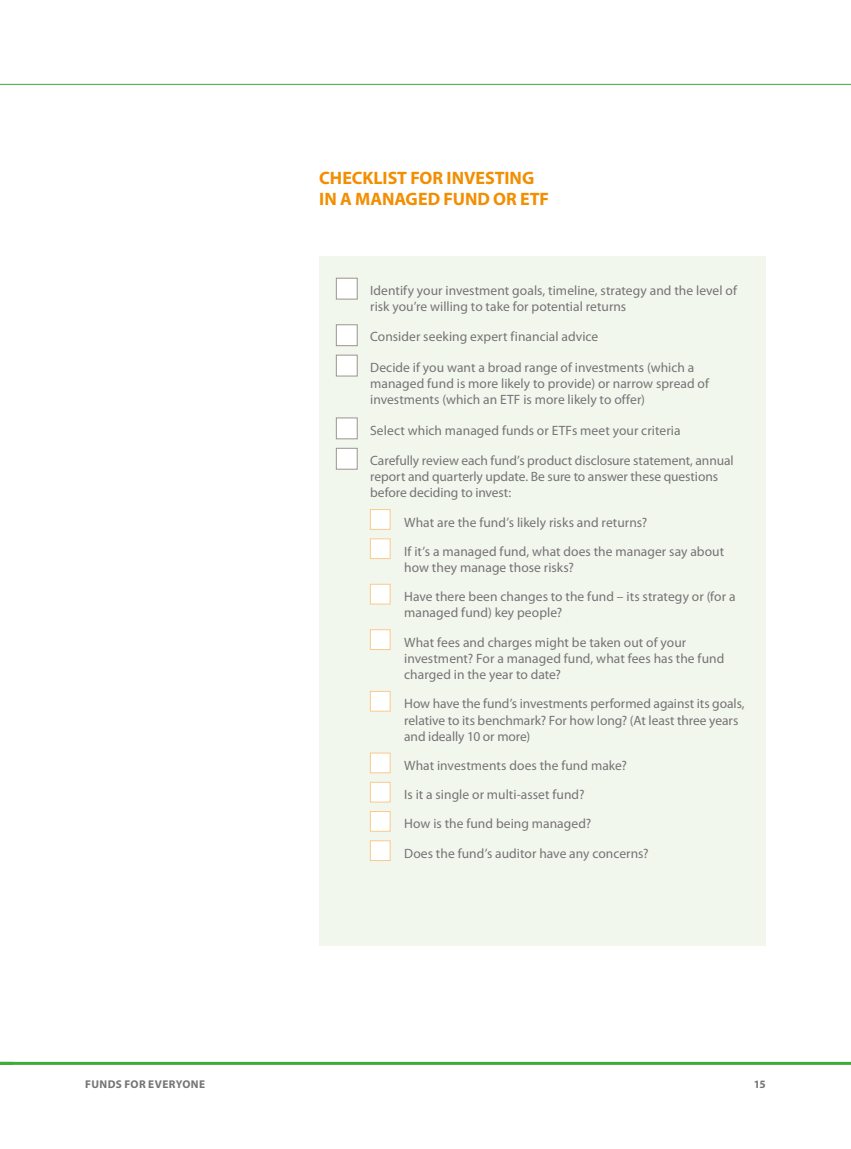
<style>
.page{position:relative;width:851px;height:1149px;background:#fff}
.page>*{position:absolute;margin:0;border:0;box-sizing:border-box;transform-origin:0 0}
.t1{font:700 18px/21.6px "Myriad Pro";color:#f28e00}
.t2{font:13.5px/16.2px "Myriad Pro";color:#767376}
.t3{font:700 11.25px "Myriad Pro";letter-spacing:.035em;color:#767376}
</style>
<div class="page">
<hr style="left:0;top:84px;width:850px;height:1px;background:#3fab39">
<hr style="left:0;top:1061px;width:850px;height:3px;background:#3fab39">
<div style="left:319px;top:256px;width:446px;height:689px;background:#f1f7ed"></div>
<div style="left:336px;top:278px;width:21px;height:21px;background:#fff;border:1px solid #9c948d"></div>
<div style="left:336px;top:324px;width:21px;height:22px;background:#fff;border:1px solid #9c948d"></div>
<div style="left:336px;top:355px;width:21px;height:21px;background:#fff;border:1px solid #9c948d"></div>
<div style="left:336px;top:417px;width:21px;height:22px;background:#fff;border:1px solid #9c948d"></div>
<div style="left:336px;top:448px;width:21px;height:21px;background:#fff;border:1px solid #9c948d"></div>
<div style="left:370px;top:509px;width:20px;height:20px;background:#fff;border:1px solid #fbc98d"></div>
<div style="left:370px;top:538px;width:20px;height:20px;background:#fff;border:1px solid #fbc98d"></div>
<div style="left:370px;top:584px;width:20px;height:20px;background:#fff;border:1px solid #fbc98d"></div>
<div style="left:370px;top:629px;width:20px;height:20px;background:#fff;border:1px solid #fbc98d"></div>
<div style="left:370px;top:691px;width:20px;height:20px;background:#fff;border:1px solid #fbc98d"></div>
<div style="left:370px;top:752px;width:20px;height:20px;background:#fff;border:1px solid #fbc98d"></div>
<div style="left:370px;top:781px;width:20px;height:21px;background:#fff;border:1px solid #fbc98d"></div>
<div style="left:370px;top:811px;width:20px;height:20px;background:#fff;border:1px solid #fbc98d"></div>
<div style="left:370px;top:840px;width:20px;height:20px;background:#fff;border:1px solid #fbc98d"></div>
<h1 class="t1" style="left:319px;top:166px;width:231px">CHECKLIST FOR INVESTING<br>IN A MANAGED FUND OR ETF</h1>
<p class="t2" style="left:370px;top:282px;width:368px">Identify your investment goals, timeline, strategy and the level of risk you’re willing to take for potential returns</p>
<p class="t2" style="left:370px;top:329px;width:230px">Consider seeking expert financial advice</p>
<p class="t2" style="left:370px;top:359px;width:340px">Decide if you want a broad range of investments (which a managed fund is more likely to provide) or narrow spread of investments (which an ETF is more likely to offer)</p>
<p class="t2" style="left:370px;top:422px;width:312px">Select which managed funds or ETFs meet your criteria</p>
<p class="t2" style="left:370px;top:452px;width:365px">Carefully review each fund’s product disclosure statement, annual report and quarterly update. Be sure to answer these questions before deciding to invest:</p>
<p class="t2" style="left:404px;top:507px;width:321px;line-height:29.2px">What are the fund’s likely risks and returns?<br>If it’s a managed fund, what does the manager say about</p>
<p class="t2" style="left:404px;top:553px;width:333px;line-height:29.2px">how they manage those risks?<br>Have there been changes to the fund – its strategy or (for a</p>
<p class="t2" style="left:404px;top:598px;width:283px;line-height:29.2px">managed fund) key people?<br>What fees and charges might be taken out of your</p>
<p class="t2" style="left:404px;top:650px;width:321px">investment? For a managed fund, what fees has the fund charged in the year to date?</p>
<p class="t2" style="left:404px;top:695px;width:342px">How have the fund’s investments performed against its goals, relative to its benchmark? For how long? (At least three years and ideally 10 or more)</p>
<p class="t2" style="left:404px;top:750px;width:246px;line-height:29.2px">What investments does the fund make?<br>Is it a single or multi-asset fund?<br>How is the fund being managed?<br>Does the fund’s auditor have any concerns?</p>
<p class="t3" style="left:85px;top:1076px;width:121px">FUNDS FOR EVERYONE</p>
<p class="t3" style="left:753px;top:1076px;width:14px">15</p>
</div>
